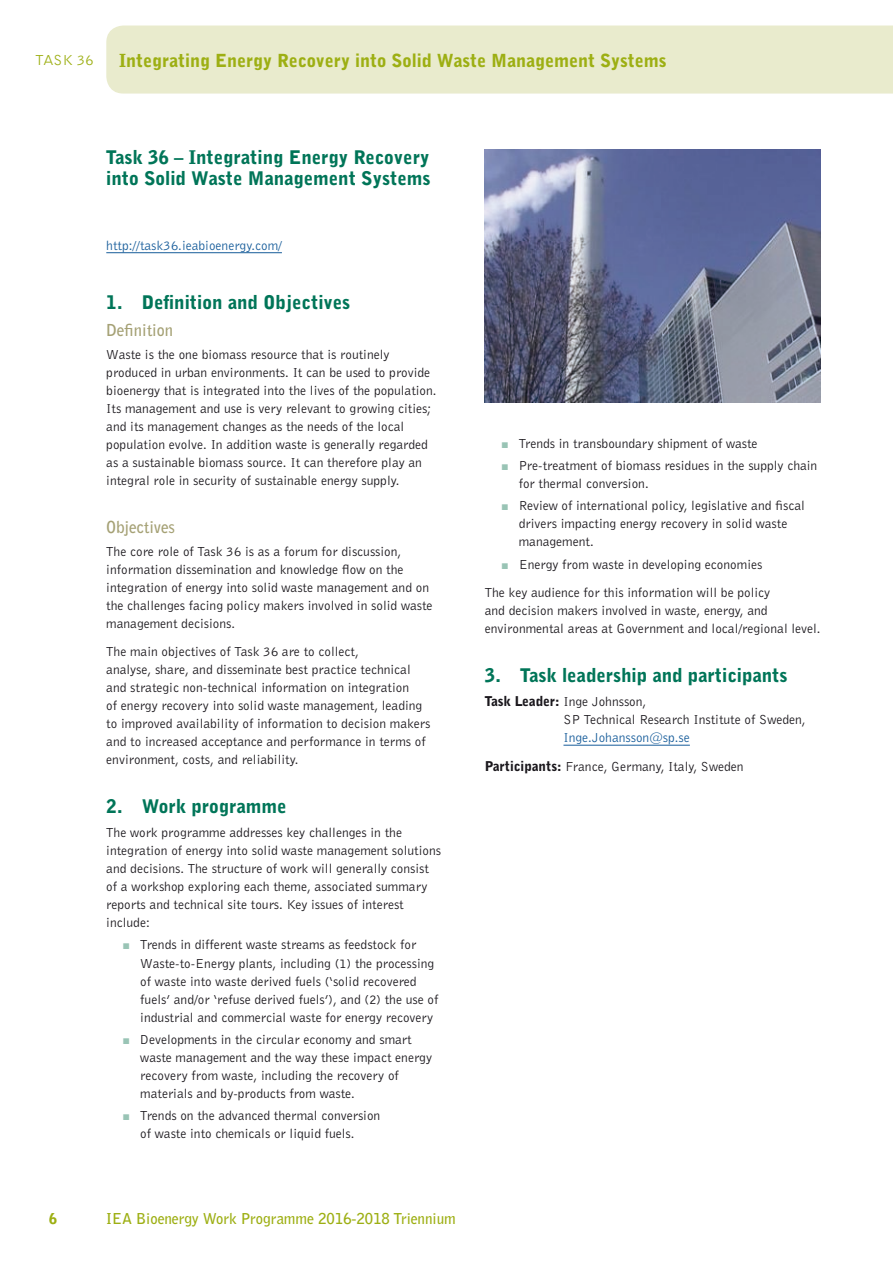
<style>
.page{position:relative;width:893px;height:1263px;background:#fff}
.page>*{position:absolute;margin:0;border:0;box-sizing:border-box;transform-origin:0 0}
.Head_II{font:900 18.75px "Bell Gothic BT";color:#007558}
.Head_I___11{font:900 18.75px/21px "Bell Gothic BT";color:#007558}
.t1{font:900 18px "Bell Gothic BT";color:#9daf13}
.Head_III_0B4{font:700 16.5px "Bell Gothic BT";color:#a5a175}
.Head_III{font:700 16.5px "Bell Gothic BT";color:#a5a175}
.t2{font:700 15px "Bell Gothic BT";color:#9daf13}
.t3{font:15px "Bell Gothic BT";color:#9daf13}
.t4{font:900 15px "Bell Gothic BT";color:#9daf13}
.Body_Text__3{font:13.5px/18px "Bell Gothic BT";color:#1a171c}
.Body_8-4__1{font:13.5px/18px "Bell Gothic BT";color:#1a171c}
.Body_Text__1{font:13.5px/18px "Bell Gothic BT";color:#1a171c}
.Body_8-4__3{font:13.5px "Bell Gothic BT";color:#1a171c}
.Body_Text__5{font:13.5px "Bell Gothic BT";color:#165c9a}
.s1{color:#99c4b5}
.s2{font-weight:900}
.s3{color:#165c9a}
</style>
<div class="page">
<div style="left:106px;top:26px;width:787px;height:68px;background:#e9ebcd"></div>
<hr style="left:106px;top:252px;width:176px;height:1px;background:#165c9a">
<hr style="left:563px;top:745px;width:127px;height:1px;background:#165c9a">
<img style="left:485px;top:150px;width:336px;height:253px">
<p class="t3" style="left:35px;top:51px;width:60px">TASK 36</p>
<h2 class="t1" style="left:119px;top:49px;width:549px">Integrating Energy Recovery into Solid Waste Management Systems</h2>
<p class="Head_I___11" style="left:106px;top:146px;width:326px">Task 36 – Integrating Energy Recovery into Solid Waste Management Systems</p>
<p class="Body_Text__5" style="left:106px;top:237px;width:177px">http://task36.ieabioenergy.com/</p>
<p class="Head_II" style="left:106px;top:290px;width:245px">1. Definition and Objectives</p>
<p class="Head_III_0B4" style="left:106px;top:319px;width:68px">Definition</p>
<p class="Body_Text__3" style="left:106px;top:345px;width:332px">Waste is the one biomass resource that is routinely produced in urban environments. It can be used to provide bioenergy that is integrated into the lives of the population.<br>Its management and use is very relevant to growing cities; and its management changes as the needs of the local population evolve. In addition waste is generally regarded as a sustainable biomass source. It can therefore play an integral role in security of sustainable energy supply.</p>
<p class="Head_III" style="left:106px;top:516px;width:70px">Objectives</p>
<p class="Body_Text__3" style="left:106px;top:542px;width:328px">The core role of Task 36 is as a forum for discussion, information dissemination and knowledge flow on the integration of energy into solid waste management and on the challenges facing policy makers involved in solid waste management decisions.</p>
<p class="Body_Text__3" style="left:106px;top:642px;width:326px">The main objectives of Task 36 are to collect,<br>analyse, share, and disseminate best practice technical and strategic non-technical information on integration<br>of energy recovery into solid waste management, leading to improved availability of information to decision makers and to increased acceptance and performance in terms of environment, costs, and reliability.</p>
<p class="Head_II" style="left:106px;top:794px;width:182px">2. Work programme</p>
<p class="Body_Text__1" style="left:106px;top:823px;width:336px">The work programme addresses key challenges in the integration of energy into solid waste management solutions and decisions. The structure of work will generally consist of a workshop exploring each theme, associated summary reports and technical site tours. Key issues of interest include:</p>
<p class="Body_8-4__1" style="left:140px;top:936px;width:300px;text-indent:-17px"><span class="s1">■</span> Trends in different waste streams as feedstock for Waste-to-Energy plants, including (1) the processing of waste into waste derived fuels (‘solid recovered fuels’ and/or ‘refuse derived fuels’), and (2) the use of industrial and commercial waste for energy recovery</p>
<p class="Body_8-4__1" style="left:140px;top:1030px;width:293px;text-indent:-17px"><span class="s1">■</span> Developments in the circular economy and smart waste management and the way these impact energy recovery from waste, including the recovery of materials and by-products from waste.</p>
<p class="Body_8-4__1" style="left:140px;top:1106px;width:241px;text-indent:-17px"><span class="s1">■</span> Trends on the advanced thermal conversion of waste into chemicals or liquid fuels.</p>
<p class="t4" style="left:49px;top:1209px;width:10px">6</p>
<p class="t2" style="left:106px;top:1209px;width:351px">IEA Bioenergy Work Programme 2016-2018 Triennium</p>
<p class="Body_8-4__1" style="left:502px;top:434px;width:257px"><span class="s1">■</span> Trends in transboundary shipment of waste</p>
<p class="Body_8-4__1" style="left:519px;top:456px;width:300px;text-indent:-17px"><span class="s1">■</span> Pre-treatment of biomass residues in the supply chain for thermal conversion.</p>
<p class="Body_8-4__1" style="left:519px;top:496px;width:288px;text-indent:-17px"><span class="s1">■</span> Review of international policy, legislative and fiscal drivers impacting energy recovery in solid waste management.</p>
<p class="Body_8-4__3" style="left:502px;top:556px;width:262px"><span class="s1">■</span> Energy from waste in developing economies</p>
<p class="Body_Text__3" style="left:485px;top:583px;width:337px">The key audience for this information will be policy<br>and decision makers involved in waste, energy, and environmental areas at Government and local/regional level.</p>
<p class="Head_II" style="left:485px;top:663px;width:304px">3. Task leadership and participants</p>
<p class="Body_Text__3" style="left:563px;top:692px;width:244px;text-indent:-79px"><span class="s2">Task Leader:</span> Inge Johnsson,<br>SP Technical Research Institute of Sweden,<br><span class="s3">Inge.Johansson@sp.se</span></p>
<p class="Body_Text__3" style="left:485px;top:757px;width:260px"><span class="s2">Participants:</span> France, Germany, Italy, Sweden</p>
</div>
